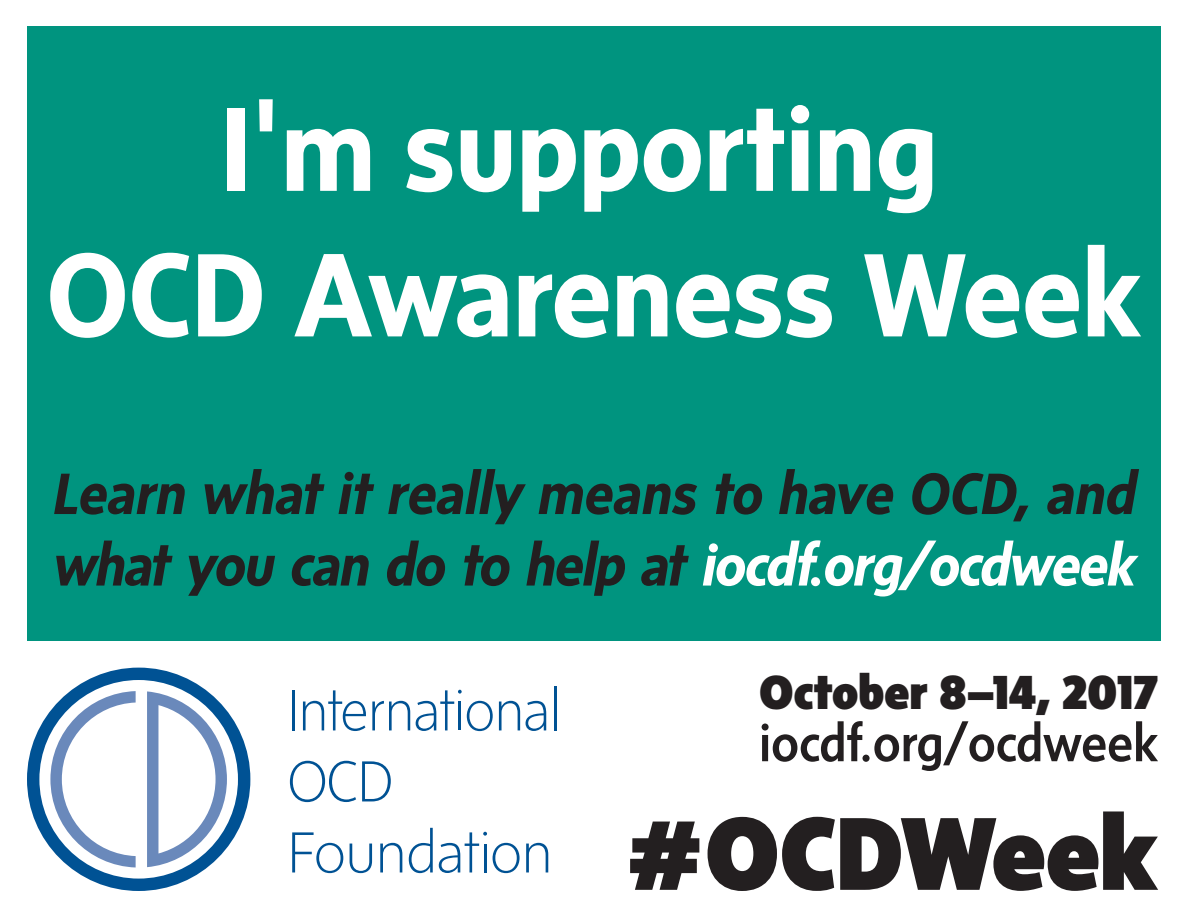
<style>
.page{position:relative;width:1188px;height:918px;background:#fff}
.page>*{position:absolute;margin:0;border:0;box-sizing:border-box;transform-origin:0 0}
.t1{font:700 121.35px/145.5px "Sense";color:#fff;text-align:center}
.t2{font:italic 700 59.55px/71.6px "Sense";letter-spacing:-.02em;color:#231f20}
.t3{font:500 52.95px "Sense";color:#231f20}
.t4{font:900 48.9px "Sense";color:#231f20}
.s1{color:#fff}
</style>
<div class="page">
<div style="left:27px;top:26px;width:1134px;height:615px;background:#00947f"></div>
<svg style="left:630px;top:822px;width:69px;height:68px"></svg>
<svg style="left:708px;top:811px;width:450px;height:80px"></svg>
<svg style="left:27px;top:668px;width:223px;height:223px"></svg>
<hr style="left:292px;top:690px;width:3px;height:40px;background:#005294">
<svg style="left:303px;top:690px;width:63px;height:41px"></svg>
<svg style="left:372px;top:701px;width:38px;height:29px"></svg>
<svg style="left:416px;top:690px;width:77px;height:41px"></svg>
<svg style="left:499px;top:701px;width:21px;height:29px"></svg>
<svg style="left:526px;top:701px;width:20px;height:30px"></svg>
<hr style="left:554px;top:686px;width:3px;height:44px;background:#005294">
<svg style="left:290px;top:761px;width:66px;height:41px"></svg>
<svg style="left:362px;top:761px;width:29px;height:40px"></svg>
<svg style="left:292px;top:832px;width:51px;height:41px"></svg>
<svg style="left:350px;top:844px;width:22px;height:29px"></svg>
<svg style="left:380px;top:843px;width:22px;height:29px"></svg>
<svg style="left:409px;top:828px;width:24px;height:45px"></svg>
<svg style="left:439px;top:832px;width:48px;height:41px"></svg>
<hr style="left:484px;top:844px;width:2px;height:28px;background:#005294">
<svg style="left:493px;top:843px;width:27px;height:30px"></svg>
<svg style="left:526px;top:843px;width:22px;height:29px"></svg>
<h1 class="t1" style="left:47px;top:74px;width:1096px">I'm supporting<br>OCD Awareness Week</h1>
<p class="t2" style="left:51px;top:457px;width:1084px">Learn what it really means to have OCD, and what you can do to help at <span class="s1">iocdf.org/ocdweek</span></p>
<p class="t4" style="left:759px;top:664px;width:401px">October 8–14, 2017</p>
<p class="t3" style="left:759px;top:713px;width:401px">iocdf.org/ocdweek</p>
</div>
